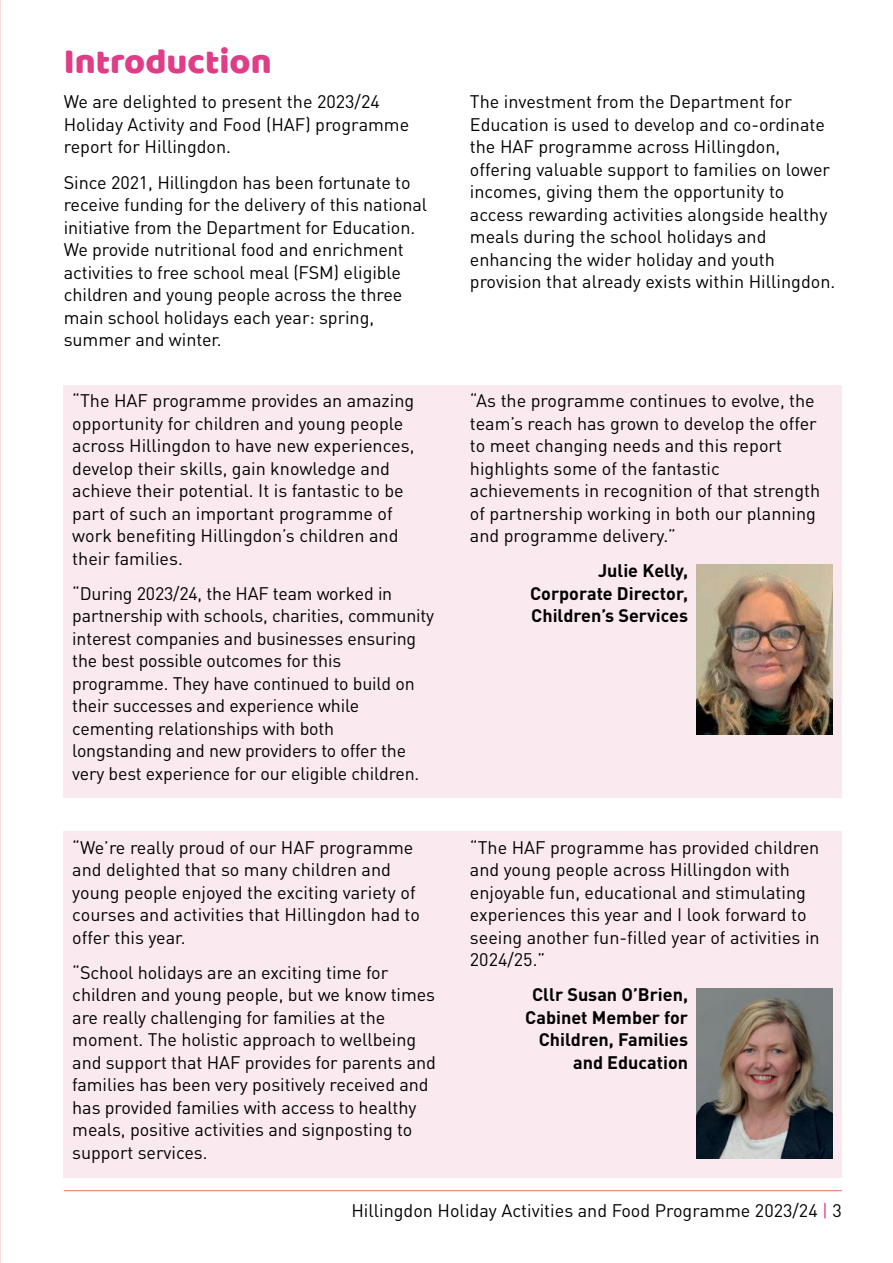
<style>
.page{position:relative;width:893px;height:1263px;background:#fff}
.page>*{position:absolute;margin:0;border:0;box-sizing:border-box;transform-origin:0 0}
.t1{font:36px "Baloo";color:#df3d87}
.t2{font:18px/22.5px "DINOT";letter-spacing:-.005em;color:#000}
.t3{font:700 18px/22.5px "DINOT";color:#000;text-align:justify}
.s1{color:#df3d87}
</style>
<div class="page">
<hr style="left:64px;top:1190px;width:778px;height:1px;background:#ed6e56">
<div style="left:64px;top:385px;width:778px;height:412px;background:#fae9ee"></div>
<img style="left:697px;top:564px;width:136px;height:171px">
<div style="left:64px;top:831px;width:778px;height:347px;background:#fae9ee"></div>
<img style="left:697px;top:989px;width:136px;height:170px">
<h1 class="t1" style="left:64px;top:40px;width:209px">Introduction</h1>
<p class="t2" style="left:64px;top:90px;width:347px">We are delighted to present the 2023/24<br>Holiday Activity and Food (HAF) programme report for Hillingdon.</p>
<p class="t2" style="left:64px;top:170px;width:365px">Since 2021, Hillingdon has been fortunate to receive funding for the delivery of this national initiative from the Department for Education.<br>We provide nutritional food and enrichment activities to free school meal (FSM) eligible children and young people across the three main school holidays each year: spring, summer and winter.</p>
<p class="t2" style="left:72px;top:389px;width:344px">“The HAF programme provides an amazing opportunity for children and young people across Hillingdon to have new experiences, develop their skills, gain knowledge and achieve their potential. It is fantastic to be part of such an important programme of work benefiting Hillingdon’s children and their families.</p>
<p class="t2" style="left:72px;top:581px;width:363px">“During 2023/24, the HAF team worked in partnership with schools, charities, community interest companies and businesses ensuring the best possible outcomes for this programme. They have continued to build on their successes and experience while cementing relationships with both longstanding and new providers to offer the very best experience for our eligible children.</p>
<p class="t2" style="left:72px;top:835px;width:349px">“We’re really proud of our HAF programme and delighted that so many children and young people enjoyed the exciting variety of courses and activities that Hillingdon had to offer this year.</p>
<p class="t2" style="left:72px;top:960px;width:365px">“School holidays are an exciting time for children and young people, but we know times are really challenging for families at the moment. The holistic approach to wellbeing and support that HAF provides for parents and families has been very positively received and has provided families with access to healthy meals, positive activities and signposting to support services.</p>
<p class="t2" style="left:470px;top:90px;width:367px">The investment from the Department for Education is used to develop and co-ordinate the HAF programme across Hillingdon, offering valuable support to families on lower incomes, giving them the opportunity to access rewarding activities alongside healthy meals during the school holidays and enhancing the wider holiday and youth provision that already exists within Hillingdon.</p>
<p class="t2" style="left:470px;top:389px;width:352px">“As the programme continues to evolve, the team’s reach has grown to develop the offer to meet changing needs and this report highlights some of the fantastic achievements in recognition of that strength of partnership working in both our planning and programme delivery.”</p>
<p class="t3" style="left:530px;top:559px;width:160px;text-indent:68px">Julie Kelly, Corporate Director, Children’s Services</p>
<p class="t2" style="left:470px;top:835px;width:351px">“The HAF programme has provided children and young people across Hillingdon with enjoyable fun, educational and stimulating experiences this year and I look forward to seeing another fun-filled year of activities in 2024/25.”</p>
<p class="t3" style="left:525px;top:983px;width:164px;text-align:right">Cllr Susan O’Brien,<br>Cabinet Member for<br>Children, Families and Education</p>
<p class="t2" style="left:351px;top:1199px;width:492px">Hillingdon Holiday Activities and Food Programme 2023/24 <span class="s1">|</span> 3</p>
</div>
